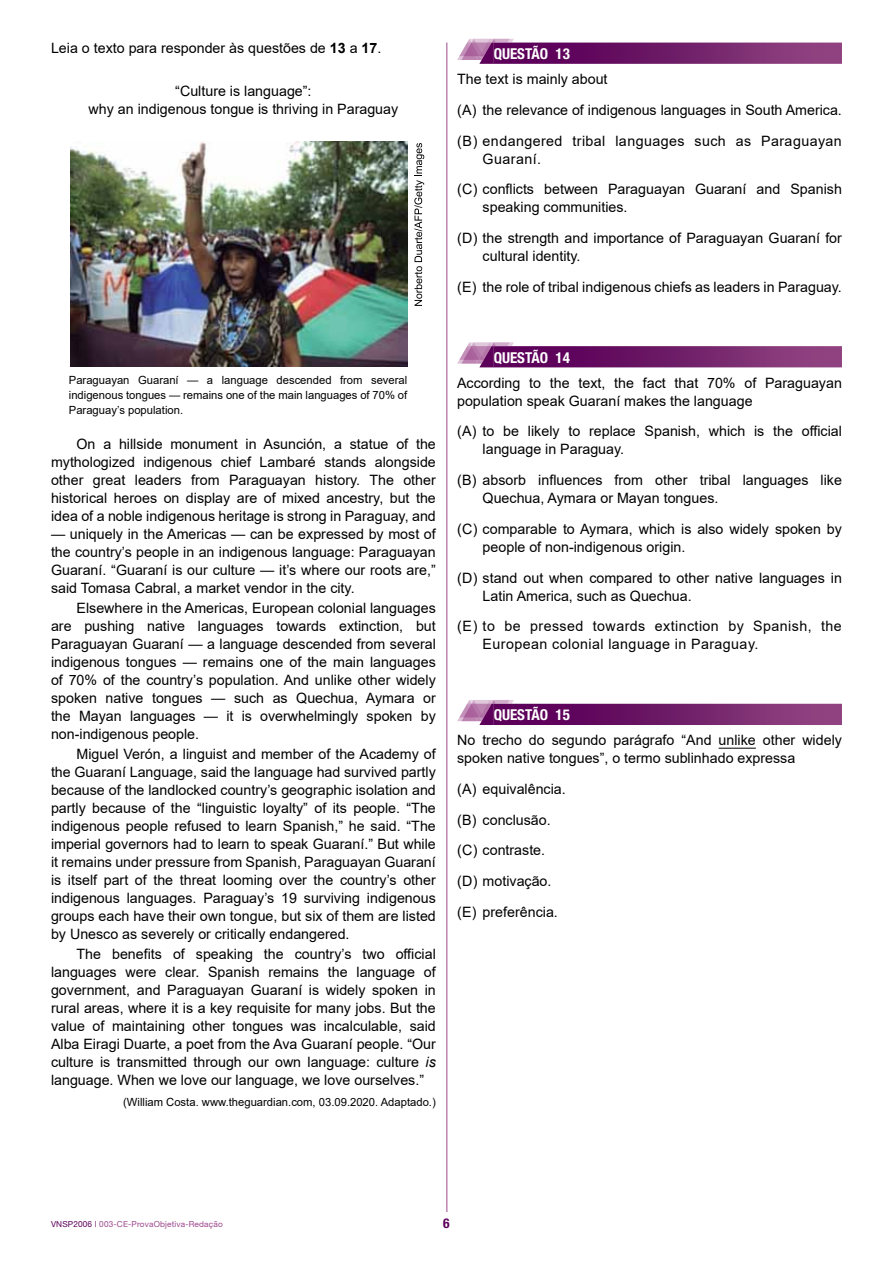
<style>
.page{position:relative;width:893px;height:1263px;background:#fff}
.page>*{position:absolute;margin:0;border:0;box-sizing:border-box;transform-origin:0 0}
.t1{font:700 condensed 15px "Helvetica Neue LT Std";color:#fff}
.t2{font:14.25px/18px "Arial";color:#000}
.t3{font:14.25px/18px "Arial";letter-spacing:.03em;color:#000}
.t4{font:700 condensed 13.5px "Helvetica Neue LT Std";color:#5d005a}
.t5{font:11.25px/15px "Arial";color:#000;text-align:justify}
.t6{font:8.25px "Helvetica 55 Roman";letter-spacing:.02em;color:#9d498d}
.s1{font-weight:700}
.s2{font-style:italic}
.s3{color:#5d005a}
</style>
<div class="page">
<hr style="left:446px;top:43px;width:1px;height:1169px;background:#9d498d">
<div style="left:493px;top:43px;width:349px;height:21px;background:linear-gradient(to right,#510051,#904681)"></div>
<div style="left:493px;top:346px;width:349px;height:21px;background:linear-gradient(to right,#510051,#904681)"></div>
<div style="left:493px;top:704px;width:349px;height:21px;background:linear-gradient(to right,#510051,#904681)"></div>
<hr style="left:719px;top:748px;width:37px;height:1px;background:#000">
<svg style="left:457px;top:39px;width:57px;height:25px"></svg>
<svg style="left:457px;top:342px;width:57px;height:25px"></svg>
<svg style="left:457px;top:700px;width:57px;height:25px"></svg>
<img style="left:70px;top:141px;width:338px;height:225px">
<svg style="left:414px;top:143px;width:10px;height:163px"></svg>
<p class="t2" style="left:51px;top:39px;width:332px">Leia o texto para responder às questões de <span class="s1">13</span> a <span class="s1">17</span>.</p>
<p class="t2" style="left:89px;top:82px;width:311px;text-align:center">“Culture is language”:<br>why an indigenous tongue is thriving in Paraguay</p>
<p class="t1" style="left:494px;top:45px;width:40px">QUESTÃO</p>
<p class="t1" style="left:555px;top:45px;width:16px">13</p>
<p class="t2" style="left:457px;top:64px;width:386px;line-height:30.8px">The text is mainly about<br>(A) the relevance of indigenous languages in South America. (B) endangered tribal languages such as Paraguayan</p>
<p class="t2" style="left:457px;top:143px;width:386px;line-height:30.8px;text-indent:26px">Guaraní.<br>(C) conflicts between Paraguayan Guaraní and Spanish</p>
<p class="t2" style="left:457px;top:192px;width:386px;line-height:30.8px;text-indent:26px">speaking communities.<br>(D) the strength and importance of Paraguayan Guaraní for</p>
<p class="t2" style="left:457px;top:241px;width:386px;line-height:30.8px;text-indent:26px">cultural identity.<br>(E) the role of tribal indigenous chiefs as leaders in Paraguay.</p>
<p class="t5" style="left:69px;top:372px;width:340px">Paraguayan Guaraní — a language descended from several indigenous tongues — remains one of the main languages of 70% of Paraguay’s population.</p>
<p class="t2" style="left:51px;top:435px;width:386px;text-align:justify;text-indent:26px">On a hillside monument in Asunción, a statue of the mythologized indigenous chief Lambaré stands alongside other great leaders from Paraguayan history. The other historical heroes on display are of mixed ancestry, but the idea of a noble indigenous heritage is strong in Paraguay, and</p>
<p class="t2" style="left:51px;top:525px;width:386px;text-align:justify">— uniquely in the Americas — can be expressed by most of the country’s people in an indigenous language: Paraguayan Guaraní. “Guaraní is our culture — it’s where our roots are,” said Tomasa Cabral, a market vendor in the city.</p>
<p class="t2" style="left:51px;top:599px;width:386px;text-align:justify;text-indent:26px">Elsewhere in the Americas, European colonial languages are pushing native languages towards extinction, but Paraguayan Guaraní — a language descended from several indigenous tongues — remains one of the main languages of 70% of the country’s population. And unlike other widely spoken native tongues — such as Quechua, Aymara or the Mayan languages — it is overwhelmingly spoken by non-indigenous people.</p>
<p class="t2" style="left:51px;top:745px;width:386px;text-align:justify;text-indent:26px">Miguel Verón, a linguist and member of the Academy of the Guaraní Language, said the language had survived partly because of the landlocked country’s geographic isolation and partly because of the “linguistic loyalty” of its people. “The indigenous people refused to learn Spanish,” he said. “The imperial governors had to learn to speak Guaraní.” But while it remains under pressure from Spanish, Paraguayan Guaraní is itself part of the threat looming over the country’s other indigenous languages. Paraguay’s 19 surviving indigenous groups each have their own tongue, but six of them are listed by Unesco as severely or critically endangered.</p>
<p class="t2" style="left:51px;top:945px;width:386px;text-align:justify;text-indent:26px">The benefits of speaking the country’s two official languages were clear. Spanish remains the language of government, and Paraguayan Guaraní is widely spoken in rural areas, where it is a key requisite for many jobs. But the value of maintaining other tongues was incalculable, said Alba Eiragi Duarte, a poet from the Ava Guaraní people. “Our culture is transmitted through our own language: culture <span class="s2">is </span>language. When we love our language, we love ourselves.”</p>
<p class="t5" style="left:123px;top:1094px;width:314px">(William Costa. www.theguardian.com, 03.09.2020. Adaptado.)</p>
<p class="t1" style="left:494px;top:348px;width:40px">QUESTÃO</p>
<p class="t1" style="left:555px;top:348px;width:16px">14</p>
<p class="t2" style="left:457px;top:373px;width:386px">According to the text, the fact that 70% of Paraguayan population speak Guaraní makes the language</p>
<p class="t2" style="left:483px;top:422px;width:361px;text-indent:-26px">(A) to be likely to replace Spanish, which is the official language in Paraguay.</p>
<p class="t2" style="left:483px;top:471px;width:361px;text-indent:-26px">(B) absorb influences from other tribal languages like<br>Quechua, Aymara or Mayan tongues.</p>
<p class="t2" style="left:483px;top:520px;width:361px;text-indent:-26px">(C) comparable to Aymara, which is also widely spoken by people of non-indigenous origin.</p>
<p class="t2" style="left:483px;top:568px;width:361px;text-indent:-26px">(D) stand out when compared to other native languages in<br>Latin America, such as Quechua.</p>
<p class="t3" style="left:483px;top:617px;width:361px;text-indent:-26px">(E) to be pressed towards extinction by Spanish, the<br>European colonial language in Paraguay.</p>
<p class="t1" style="left:494px;top:706px;width:40px">QUESTÃO</p>
<p class="t1" style="left:555px;top:706px;width:16px">15</p>
<p class="t2" style="left:457px;top:731px;width:386px">No trecho do segundo parágrafo “And unlike other widely spoken native tongues”, o termo sublinhado expressa</p>
<p class="t2" style="left:457px;top:773px;width:110px;line-height:30.8px">(A) equivalência. (B) conclusão. (C) contraste. (D) motivação. (E) preferência.</p>
<p class="t6" style="left:51px;top:1218px;width:173px"><span class="s3">vnsp2006 |</span> 003-CE-ProvaObjetiva-Redação</p>
<p class="t4" style="left:443px;top:1215px;width:8px">6</p>
</div>
